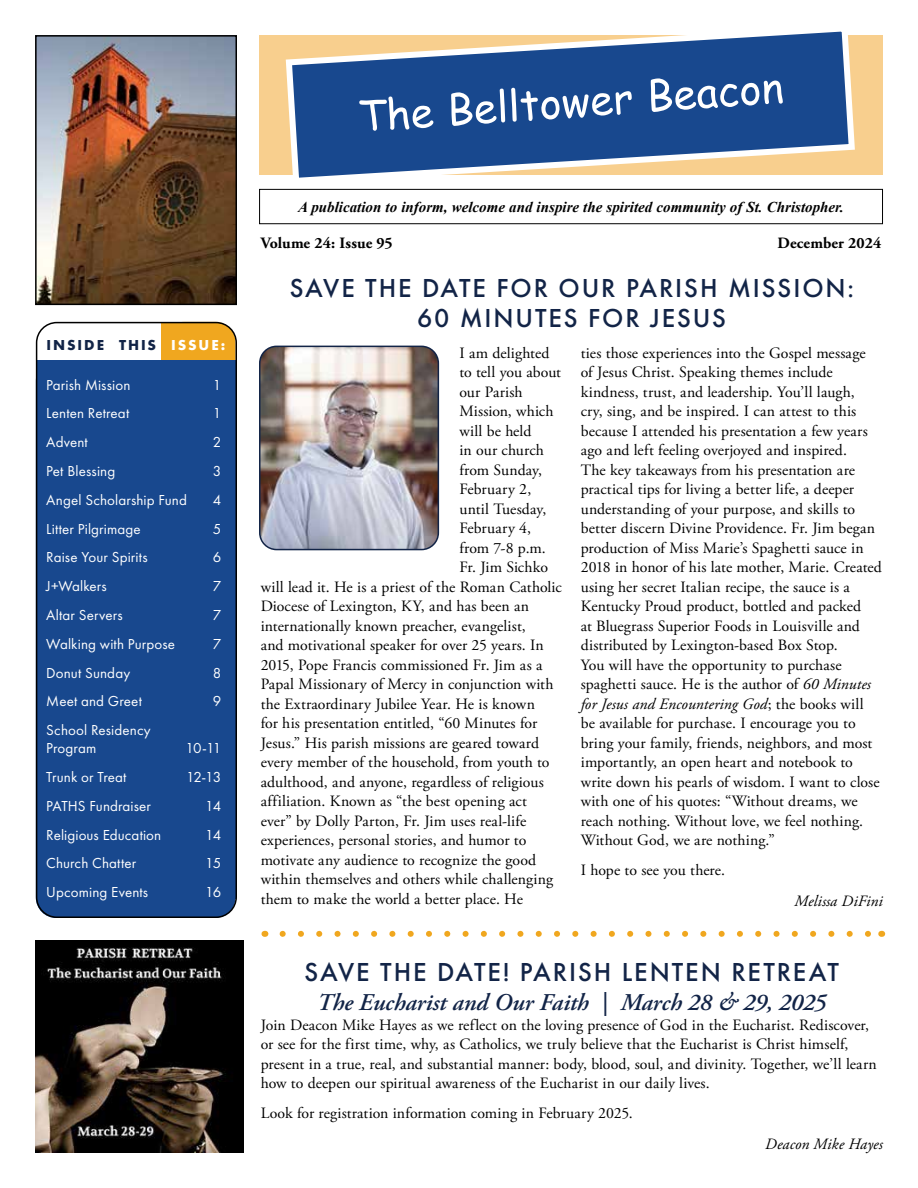
<style>
.page{position:relative;width:918px;height:1188px;background:#fff}
.page>*{position:absolute;margin:0;border:0;box-sizing:border-box;transform-origin:0 0}
.t1{font:500 27px/30px "Futura PT";letter-spacing:.07em;color:#122447;text-align:center}
.t2{font:italic 600 24px "Adobe Garamond Pro";letter-spacing:-.005em;color:#122447}
.t3{font:15.75px/19.5px "Adobe Garamond Pro";letter-spacing:.005em;color:#000}
.t4{font:700 15.75px "Adobe Garamond Pro";letter-spacing:.005em;color:#000}
.t5{font:italic 15.75px "Adobe Garamond Pro";letter-spacing:.005em;color:#000}
.t6{font:15px/18px "Futura PT";letter-spacing:.005em;color:#fff}
.t7{font:italic 700 15px "Times New Roman";color:#000}
.t8{font:700 15px "Futura PT";letter-spacing:.13em;color:#122447}
.s1{color:#fff}
.s2{font-style:italic}
</style>
<div class="page">
<img style="left:38px;top:38px;width:196px;height:264px">
<div style="left:35px;top:35px;width:202px;height:270px;border:2px solid #000"></div>
<div style="left:259px;top:35px;width:624px;height:140px;background:#f8cf8e"></div>
<svg style="left:285px;top:31px;width:570px;height:147px"></svg>
<div style="left:259px;top:189px;width:624px;height:35px;border:1px solid #000"></div>
<svg style="left:359px;top:78px;width:424px;height:53px;background:#4168a2"></svg>
<img style="left:260px;top:346px;width:178px;height:204px">
<div style="left:259px;top:346px;width:180px;height:204px;border:2px solid #122447;border-radius:17px"></div>
<div style="left:164px;top:322px;width:72px;height:62px;background:#f0a71f;border-radius:20px"></div>
<div style="left:161px;top:322px;width:54px;height:62px;background:#f0a71f"></div>
<div style="left:36px;top:361px;width:200px;height:557px;background:#18488e;border-radius:20px"></div>
<div style="left:36px;top:361px;width:200px;height:538px;background:#18488e"></div>
<div style="left:36px;top:322px;width:201px;height:596px;border:2px solid #000;border-radius:20px"></div>
<img style="left:35px;top:941px;width:208px;height:212px">
<svg style="left:265px;top:931px;width:616px;height:6px"></svg>
<svg style="left:283px;top:931px;width:589px;height:6px"></svg>
<p class="t8" style="left:46px;top:335px;width:180px">INSIDE THIS <span class="s1">ISSUE:</span></p>
<p class="t6" style="left:46px;top:375px;width:86px">Parish Mission</p>
<p class="t6" style="left:213px;top:375px;width:10px">1</p>
<p class="t6" style="left:46px;top:404px;width:84px">Lenten Retreat</p>
<p class="t6" style="left:213px;top:404px;width:10px">1</p>
<p class="t6" style="left:46px;top:433px;width:43px">Advent</p>
<p class="t6" style="left:213px;top:433px;width:10px">2</p>
<p class="t6" style="left:46px;top:462px;width:71px">Pet Blessing</p>
<p class="t6" style="left:213px;top:462px;width:10px">3</p>
<p class="t6" style="left:46px;top:491px;width:142px">Angel Scholarship Fund</p>
<p class="t6" style="left:213px;top:491px;width:10px">4</p>
<p class="t6" style="left:46px;top:519px;width:96px">Litter Pilgrimage</p>
<p class="t6" style="left:213px;top:519px;width:10px">5</p>
<p class="t6" style="left:46px;top:548px;width:103px">Raise Your Spirits</p>
<p class="t6" style="left:213px;top:548px;width:10px">6</p>
<p class="t6" style="left:46px;top:577px;width:62px">J+Walkers</p>
<p class="t6" style="left:213px;top:577px;width:10px">7</p>
<p class="t6" style="left:46px;top:606px;width:78px">Altar Servers</p>
<p class="t6" style="left:213px;top:606px;width:10px">7</p>
<p class="t6" style="left:46px;top:635px;width:130px">Walking with Purpose</p>
<p class="t6" style="left:213px;top:635px;width:10px">7</p>
<p class="t6" style="left:46px;top:663px;width:86px">Donut Sunday</p>
<p class="t6" style="left:213px;top:663px;width:10px">8</p>
<p class="t6" style="left:46px;top:692px;width:97px">Meet and Greet</p>
<p class="t6" style="left:213px;top:692px;width:10px">9</p>
<p class="t6" style="left:46px;top:721px;width:106px">School Residency<br>Program</p>
<p class="t6" style="left:185px;top:739px;width:37px">10-11</p>
<p class="t6" style="left:46px;top:768px;width:82px">Trunk or Treat</p>
<p class="t6" style="left:186px;top:768px;width:37px">12-13</p>
<p class="t6" style="left:46px;top:797px;width:106px">PATHS Fundraiser</p>
<p class="t6" style="left:205px;top:797px;width:18px">14</p>
<p class="t6" style="left:46px;top:825px;width:117px">Religious Education</p>
<p class="t6" style="left:205px;top:825px;width:18px">14</p>
<p class="t6" style="left:46px;top:854px;width:91px">Church Chatter</p>
<p class="t6" style="left:205px;top:854px;width:17px">15</p>
<p class="t6" style="left:46px;top:883px;width:103px">Upcoming Events</p>
<p class="t6" style="left:205px;top:883px;width:17px">16</p>
<p class="t7" style="left:298px;top:196px;width:547px">A publication to inform, welcome and inspire the spirited community of St. Christopher.</p>
<p class="t4" style="left:261px;top:234px;width:134px">Volume 24: Issue 95</p>
<p class="t4" style="left:778px;top:234px;width:105px">December 2024</p>
<h1 class="t1" style="left:290px;top:273px;width:566px">SAVE THE DATE FOR OUR PARISH MISSION:<br>60 MINUTES FOR JESUS</h1>
<p class="t3" style="left:459px;top:343px;width:92px">I am delighted</p>
<p class="t3" style="left:459px;top:363px;width:103px">to tell you about</p>
<p class="t3" style="left:459px;top:382px;width:65px">our Parish</p>
<p class="t3" style="left:459px;top:402px;width:96px">Mission, which</p>
<p class="t3" style="left:459px;top:421px;width:74px">will be held</p>
<p class="t3" style="left:459px;top:441px;width:86px">in our church</p>
<p class="t3" style="left:459px;top:460px;width:84px">from Sunday,</p>
<p class="t3" style="left:459px;top:480px;width:74px">February 2,</p>
<p class="t3" style="left:459px;top:499px;width:88px">until Tuesday,</p>
<p class="t3" style="left:459px;top:519px;width:73px">February 4,</p>
<p class="t3" style="left:459px;top:538px;width:88px">from 7-8 p.m.</p>
<p class="t3" style="left:459px;top:558px;width:90px">Fr. Jim Sichko</p>
<p class="t3" style="left:261px;top:577px;width:303px">will lead it. He is a priest of the Roman Catholic</p>
<p class="t3" style="left:261px;top:597px;width:270px">Diocese of Lexington, KY, and has been an</p>
<p class="t3" style="left:261px;top:616px;width:267px">internationally known preacher, evangelist,</p>
<p class="t3" style="left:261px;top:636px;width:285px">and motivational speaker for over 25 years. In</p>
<p class="t3" style="left:261px;top:655px;width:283px">2015, Pope Francis commissioned Fr. Jim as a</p>
<p class="t3" style="left:261px;top:675px;width:294px">Papal Missionary of Mercy in conjunction with</p>
<p class="t3" style="left:261px;top:694px;width:276px">the Extraordinary Jubilee Year. He is known</p>
<p class="t3" style="left:261px;top:714px;width:278px">for his presentation entitled, “60 Minutes for</p>
<p class="t3" style="left:261px;top:733px;width:280px">Jesus.” His parish missions are geared toward</p>
<p class="t3" style="left:261px;top:753px;width:290px">every member of the household, from youth to</p>
<p class="t3" style="left:261px;top:772px;width:285px">adulthood, and anyone, regardless of religious</p>
<p class="t3" style="left:261px;top:792px;width:268px">affiliation. Known as “the best opening act</p>
<p class="t3" style="left:261px;top:811px;width:267px">ever” by Dolly Parton, Fr. Jim uses real-life</p>
<p class="t3" style="left:261px;top:831px;width:267px">experiences, personal stories, and humor to</p>
<p class="t3" style="left:261px;top:850px;width:277px">motivate any audience to recognize the good</p>
<p class="t3" style="left:261px;top:870px;width:294px">within themselves and others while challenging</p>
<p class="t3" style="left:261px;top:889px;width:264px">them to make the world a better place. He</p>
<p class="t3" style="left:581px;top:343px;width:303px">ties those experiences into the Gospel message<br>of Jesus Christ. Speaking themes include kindness, trust, and leadership. You’ll laugh,<br>cry, sing, and be inspired. I can attest to this because I attended his presentation a few years ago and left feeling overjoyed and inspired.<br>The key takeaways from his presentation are practical tips for living a better life, a deeper understanding of your purpose, and skills to better discern Divine Providence. Fr. Jim began production of Miss Marie’s Spaghetti sauce in 2018 in honor of his late mother, Marie. Created using her secret Italian recipe, the sauce is a Kentucky Proud product, bottled and packed<br>at Bluegrass Superior Foods in Louisville and distributed by Lexington-based Box Stop.<br>You will have the opportunity to purchase spaghetti sauce. He is the author of <span class="s2">60 Minutes for Jesus and Encountering God</span>; the books will<br>be available for purchase. I encourage you to bring your family, friends, neighbors, and most importantly, an open heart and notebook to write down his pearls of wisdom. I want to close with one of his quotes: “Without dreams, we reach nothing. Without love, we feel nothing.<br>Without God, we are nothing.”</p>
<p class="t3" style="left:581px;top:861px;width:146px">I hope to see you there.</p>
<p class="t5" style="left:794px;top:891px;width:90px">Melissa DiFini</p>
<h1 class="t1" style="left:305px;top:957px;width:536px">SAVE THE DATE! PARISH LENTEN RETREAT</h1>
<h2 class="t2" style="left:317px;top:989px;width:511px">The Eucharist and Our Faith | March 28 &amp; 29, 2025</h2>
<p class="t3" style="left:261px;top:1015px;width:617px">Join Deacon Mike Hayes as we reflect on the loving presence of God in the Eucharist. Rediscover, or see for the first time, why, as Catholics, we truly believe that the Eucharist is Christ himself, present in a true, real, and substantial manner: body, blood, soul, and divinity. Together, we’ll learn how to deepen our spiritual awareness of the Eucharist in our daily lives.</p>
<p class="t3" style="left:261px;top:1104px;width:374px">Look for registration information coming in February 2025.</p>
<p class="t5" style="left:765px;top:1134px;width:119px">Deacon Mike Hayes</p>
</div>
